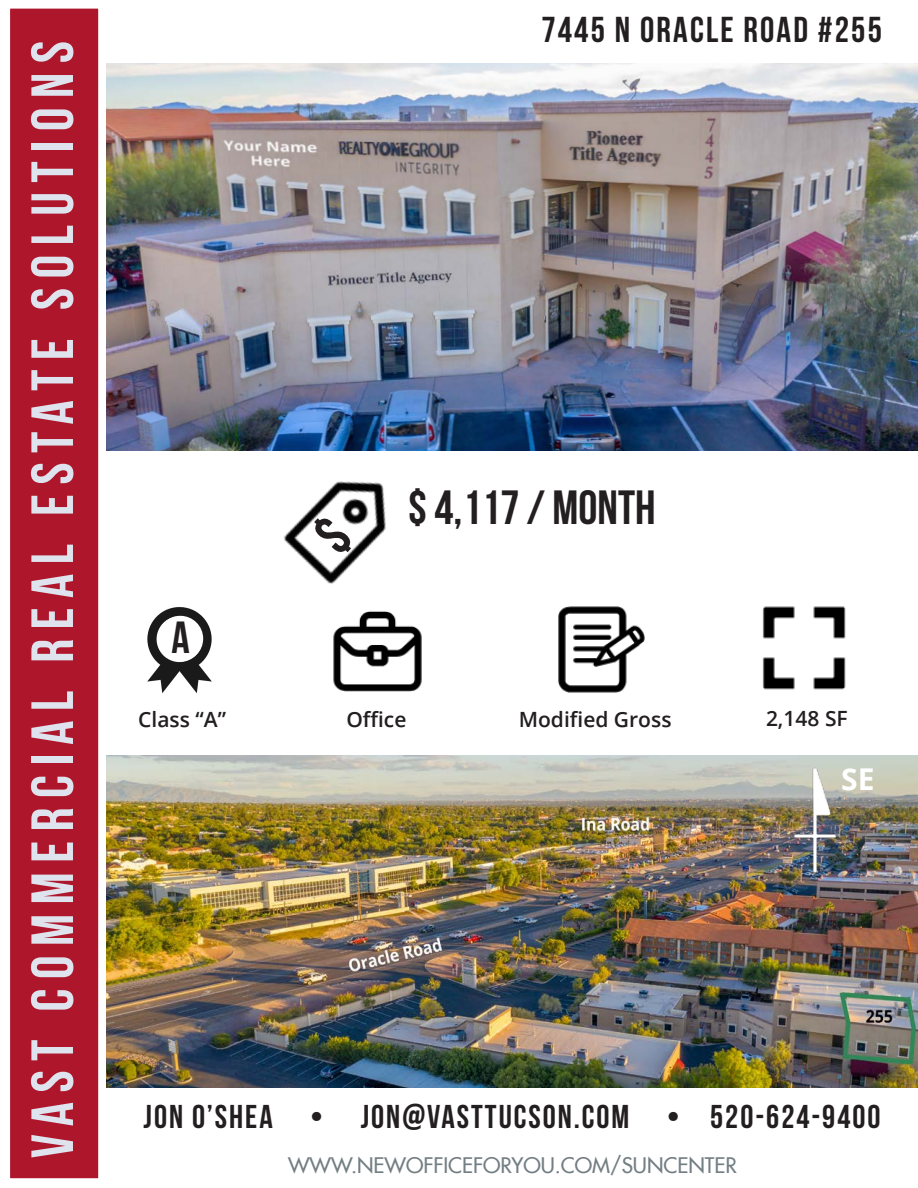
<style>
.page{position:relative;width:918px;height:1188px;background:#fff}
.page>*{position:absolute;margin:0;border:0;box-sizing:border-box;transform-origin:0 0}
.t1{font:700 59.4px "Bebas Neue";letter-spacing:.16em;color:#dee3ed}
.t2{font:700 48px "Bebas Neue";color:#231f20}
.t3{font:700 45px "Bebas Neue";color:#231f20}
.t4{font:700 36px "Bebas Neue";letter-spacing:.06em;color:#231f20}
.t5{font:33px "Bebas Neue";letter-spacing:.06em;color:#231f20}
.t6{font:700 30px "Open Sans";color:#fff}
.t7{font:600 21px "Open Sans";color:#231f20}
.t8{font:500 21px "Futura";color:#737e83}
</style>
<div class="page">
<div style="left:6px;top:4px;width:97px;height:1179px;background:#ae172b"></div>
<div style="left:2px;top:0;width:105px;height:1187px;border:9px solid #fff"></div>
<img style="left:107px;top:63px;width:811px;height:388px">
<img style="left:107px;top:755px;width:811px;height:333px">
<img style="left:739px;top:758px;width:153px;height:139px">
<img style="left:333px;top:611px;width:89px;height:80px">
<img style="left:558px;top:606px;width:87px;height:87px">
<img style="left:762px;top:606px;width:84px;height:84px">
<img style="left:147px;top:607px;width:65px;height:86px">
<div style="left:158px;top:617px;width:44px;height:44px;background:#fff;border-radius:50%"></div>
<div style="left:157px;top:616px;width:46px;height:46px;border:2px solid #fff;border-radius:50%"></div>
<img style="left:283px;top:481px;width:103px;height:103px">
<svg style="left:310px;top:513px;width:46px;height:44px"></svg>
<p class="t1" style="left:20px;top:1158px;width:1119px;rotate:-90deg">VAST COMMERCIAL REAL ESTATE SOLUTIONS</p>
<p class="t4" style="left:541px;top:10px;width:342px">7445 N ORACLE ROAD #255</p>
<p class="t3" style="left:171px;top:613px;width:20px">A</p>
<p class="t2" style="left:408px;top:481px;width:249px">$ 4,117 / MONTH</p>
<p class="t7" style="left:138px;top:705px;width:89px">Class “A”</p>
<p class="t7" style="left:346px;top:705px;width:62px">Office</p>
<p class="t7" style="left:519px;top:705px;width:154px">Modified Gross</p>
<p class="t7" style="left:766px;top:704px;width:83px">2,148 SF</p>
<p class="t6" style="left:841px;top:758px;width:35px">SE</p>
<p class="t5" style="left:144px;top:1098px;width:738px">JON O’SHEA • JON@VASTTUCSON.COM • 520-624-9400</p>
<p class="t8" style="left:288px;top:1152px;width:450px">WWW.NEWOFFICEFORYOU.COM/SUNCENTER</p>
</div>
